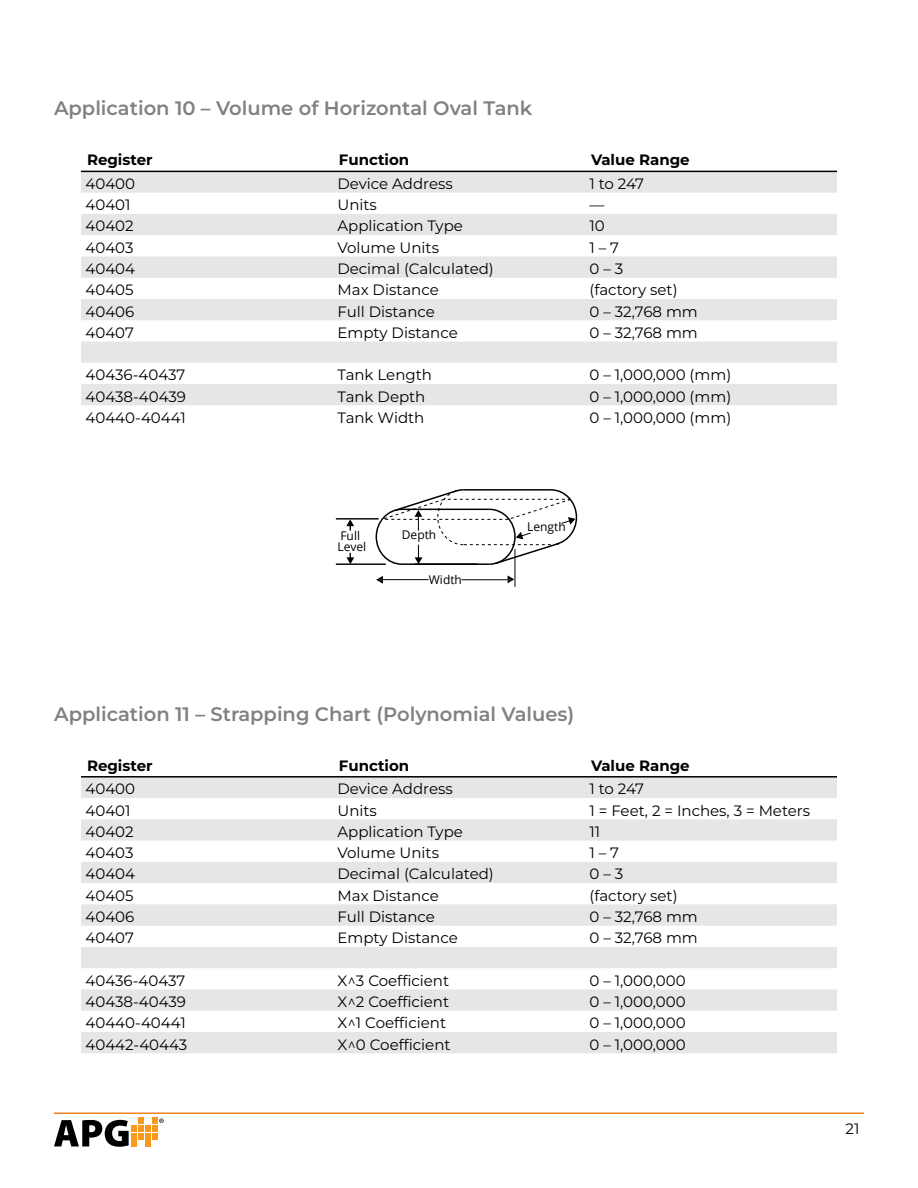
<style>
.page{position:relative;width:918px;height:1188px;background:#fff}
.page>*{position:absolute;margin:0;border:0;box-sizing:border-box;transform-origin:0 0}
.t1{font:600 19.5px "Montserrat";color:#808181}
.t2{font:15px "Montserrat";color:#000}
.t3{font:700 15px "Montserrat";color:#000}
.t4{font:12px "Open Sans";color:#000}
</style>
<div class="page">
<hr style="left:54px;top:1112px;width:810px;height:2px;background:#ee8122">
<svg style="left:54px;top:1118px;width:110px;height:29px"></svg>
<svg style="left:81px;top:172px;width:756px;height:233px;fill:#e6e6e6"></svg>
<hr style="left:81px;top:171px;width:252px;height:1px;background:#000">
<hr style="left:333px;top:171px;width:252px;height:1px;background:#000">
<hr style="left:585px;top:171px;width:252px;height:1px;background:#000">
<svg style="left:81px;top:778px;width:756px;height:275px;fill:#e6e6e6"></svg>
<hr style="left:81px;top:776px;width:252px;height:2px;background:#000">
<hr style="left:333px;top:776px;width:252px;height:2px;background:#000">
<hr style="left:585px;top:776px;width:252px;height:2px;background:#000">
<svg style="left:376px;top:576px;width:8px;height:8px"></svg>
<svg style="left:506px;top:575px;width:9px;height:10px"></svg>
<hr style="left:462px;top:579px;width:49px;height:1px;background:#000">
<hr style="left:379px;top:579px;width:50px;height:1px;background:#000">
<hr style="left:336px;top:564px;width:50px;height:1px;background:#000">
<hr style="left:336px;top:518px;width:43px;height:1px;background:#000">
<svg style="left:346px;top:518px;width:9px;height:12px"></svg>
<svg style="left:345px;top:553px;width:10px;height:12px"></svg>
<hr style="left:515px;top:549px;width:1px;height:38px;background:#000">
<svg style="left:375px;top:489px;width:203px;height:77px"></svg>
<h1 class="t1" style="left:54px;top:99px;width:480px">Application 10 – Volume of Horizontal Oval Tank</h1>
<p class="t3" style="left:87px;top:150px;width:67px">Register</p>
<p class="t3" style="left:339px;top:150px;width:72px">Function</p>
<p class="t3" style="left:591px;top:154px;width:100px">Value Range</p>
<p class="t2" style="left:86px;top:178px;width:51px">40400</p>
<p class="t2" style="left:338px;top:178px;width:117px">Device Address</p>
<p class="t2" style="left:590px;top:178px;width:56px">1 to 247</p>
<p class="t2" style="left:86px;top:199px;width:47px">40401</p>
<p class="t2" style="left:338px;top:195px;width:41px">Units</p>
<p class="t2" style="left:590px;top:195px;width:16px">—</p>
<p class="t2" style="left:86px;top:220px;width:50px">40402</p>
<p class="t2" style="left:338px;top:220px;width:127px">Application Type</p>
<p class="t2" style="left:590px;top:220px;width:17px">10</p>
<p class="t2" style="left:86px;top:242px;width:50px">40403</p>
<p class="t2" style="left:338px;top:237px;width:103px">Volume Units</p>
<p class="t2" style="left:590px;top:237px;width:31px">1 – 7</p>
<p class="t2" style="left:86px;top:263px;width:51px">40404</p>
<p class="t2" style="left:338px;top:259px;width:158px">Decimal (Calculated)</p>
<p class="t2" style="left:590px;top:259px;width:35px">0 – 3</p>
<p class="t2" style="left:86px;top:280px;width:50px">40405</p>
<p class="t2" style="left:338px;top:280px;width:103px">Max Distance</p>
<p class="t2" style="left:590px;top:284px;width:90px">(factory set)</p>
<p class="t2" style="left:86px;top:305px;width:50px">40406</p>
<p class="t2" style="left:338px;top:301px;width:99px">Full Distance</p>
<p class="t2" style="left:590px;top:301px;width:110px">0 – 32,768 mm</p>
<p class="t2" style="left:86px;top:327px;width:50px">40407</p>
<p class="t2" style="left:338px;top:322px;width:122px">Empty Distance</p>
<p class="t2" style="left:589px;top:322px;width:110px">0 – 32,768 mm</p>
<p class="t2" style="left:86px;top:365px;width:101px">40436-40437</p>
<p class="t2" style="left:338px;top:365px;width:96px">Tank Length</p>
<p class="t2" style="left:589px;top:365px;width:143px">0 – 1,000,000 (mm)</p>
<p class="t2" style="left:86px;top:386px;width:102px">40438-40439</p>
<p class="t2" style="left:338px;top:390px;width:89px">Tank Depth</p>
<p class="t2" style="left:590px;top:386px;width:143px">0 – 1,000,000 (mm)</p>
<p class="t2" style="left:86px;top:408px;width:102px">40440-40441</p>
<p class="t2" style="left:338px;top:412px;width:88px">Tank Width</p>
<p class="t2" style="left:590px;top:408px;width:143px">0 – 1,000,000 (mm)</p>
<p class="t4" style="left:340px;top:531px;width:21px">Full</p>
<p class="t4" style="left:402px;top:530px;width:36px">Depth</p>
<p class="t4" style="left:337px;top:542px;width:30px">Level</p>
<p class="t4" style="left:429px;top:574px;width:35px">Width</p>
<p class="t4" style="left:527px;top:522px;width:40px">Length</p>
<h1 class="t1" style="left:54px;top:704px;width:522px">Application 11 – Strapping Chart (Polynomial Values)</h1>
<p class="t3" style="left:87px;top:755px;width:67px">Register</p>
<p class="t3" style="left:339px;top:755px;width:72px">Function</p>
<p class="t3" style="left:591px;top:759px;width:100px">Value Range</p>
<p class="t2" style="left:86px;top:783px;width:51px">40400</p>
<p class="t2" style="left:338px;top:783px;width:117px">Device Address</p>
<p class="t2" style="left:590px;top:783px;width:56px">1 to 247</p>
<p class="t2" style="left:86px;top:804px;width:47px">40401</p>
<p class="t2" style="left:338px;top:800px;width:41px">Units</p>
<p class="t2" style="left:590px;top:800px;width:222px">1 = Feet, 2 = Inches, 3 = Meters</p>
<p class="t2" style="left:86px;top:826px;width:50px">40402</p>
<p class="t2" style="left:338px;top:826px;width:127px">Application Type</p>
<p class="t2" style="left:590px;top:826px;width:12px">11</p>
<p class="t2" style="left:86px;top:847px;width:50px">40403</p>
<p class="t2" style="left:338px;top:843px;width:103px">Volume Units</p>
<p class="t2" style="left:590px;top:843px;width:31px">1 – 7</p>
<p class="t2" style="left:86px;top:868px;width:51px">40404</p>
<p class="t2" style="left:338px;top:864px;width:158px">Decimal (Calculated)</p>
<p class="t2" style="left:590px;top:864px;width:35px">0 – 3</p>
<p class="t2" style="left:86px;top:885px;width:50px">40405</p>
<p class="t2" style="left:338px;top:885px;width:103px">Max Distance</p>
<p class="t2" style="left:590px;top:889px;width:90px">(factory set)</p>
<p class="t2" style="left:86px;top:911px;width:50px">40406</p>
<p class="t2" style="left:338px;top:907px;width:99px">Full Distance</p>
<p class="t2" style="left:590px;top:907px;width:110px">0 – 32,768 mm</p>
<p class="t2" style="left:86px;top:932px;width:50px">40407</p>
<p class="t2" style="left:338px;top:928px;width:122px">Empty Distance</p>
<p class="t2" style="left:589px;top:928px;width:110px">0 – 32,768 mm</p>
<p class="t2" style="left:86px;top:970px;width:101px">40436-40437</p>
<p class="t2" style="left:338px;top:970px;width:113px">X^3 Coefficient</p>
<p class="t2" style="left:590px;top:970px;width:98px">0 – 1,000,000</p>
<p class="t2" style="left:86px;top:992px;width:102px">40438-40439</p>
<p class="t2" style="left:338px;top:992px;width:113px">X^2 Coefficient</p>
<p class="t2" style="left:590px;top:992px;width:98px">0 – 1,000,000</p>
<p class="t2" style="left:86px;top:1013px;width:102px">40440-40441</p>
<p class="t2" style="left:337px;top:1013px;width:110px">X^1 Coefficient</p>
<p class="t2" style="left:589px;top:1013px;width:98px">0 – 1,000,000</p>
<p class="t2" style="left:86px;top:1034px;width:103px">40442-40443</p>
<p class="t2" style="left:337px;top:1034px;width:115px">X^0 Coefficient</p>
<p class="t2" style="left:590px;top:1034px;width:98px">0 – 1,000,000</p>
<p class="t2" style="left:846px;top:1123px;width:15px">21</p>
</div>
